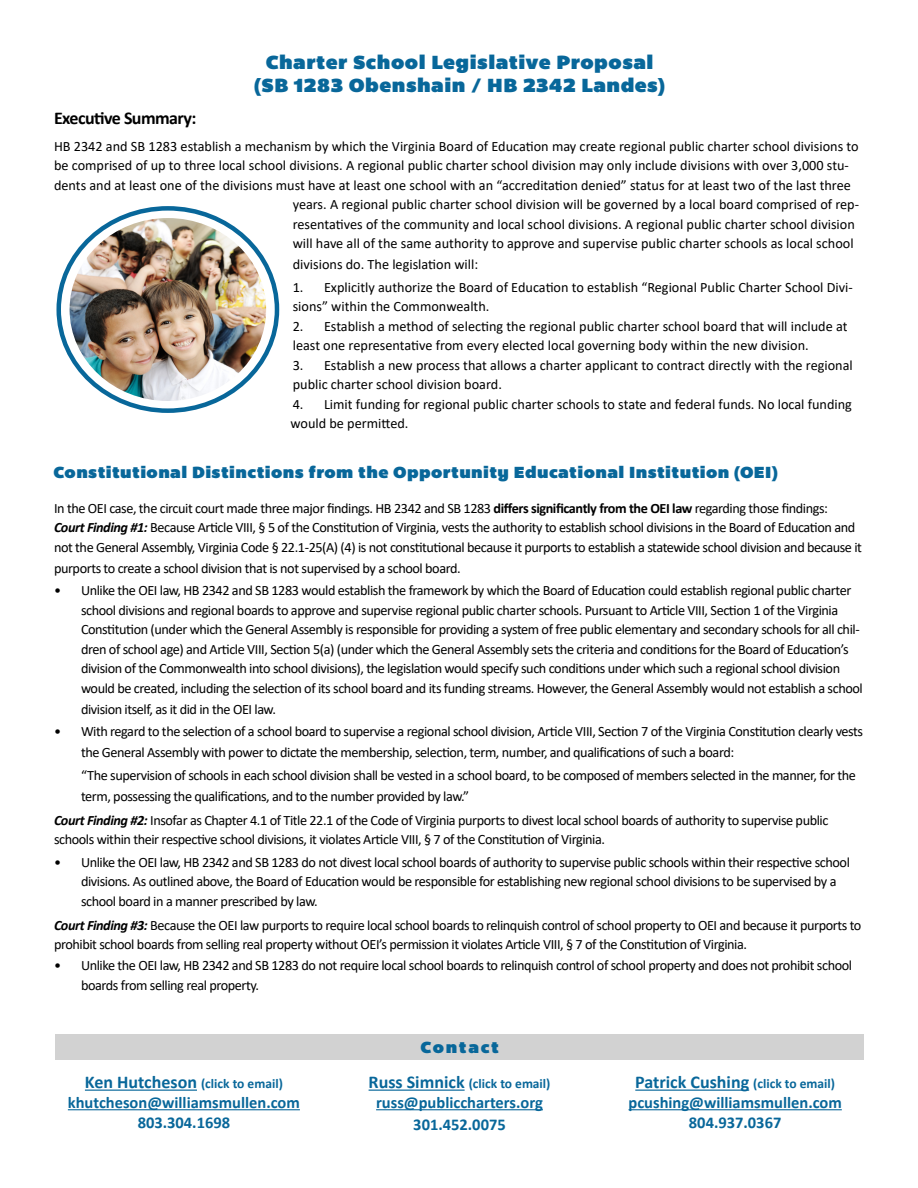
<style>
.page{position:relative;width:918px;height:1188px;background:#fff}
.page>*{position:absolute;margin:0;border:0;box-sizing:border-box;transform-origin:0 0}
.t1{font:19.5px/23.4px "Bemio";letter-spacing:.025em;color:#08679a;text-align:center}
.t2{font:700 18px "Calibri";color:#08679a}
.t3{font:700 18px "Calibri";letter-spacing:-.03em;color:#000}
.t4{font:700 16.5px/19.8px "Calibri";color:#08679a;text-align:center}
.t5{font:16.5px "Bemio";letter-spacing:.025em;color:#08679a}
.t6{font:16.5px "Bemio";letter-spacing:.1em;color:#08679a}
.t7{font:14.25px/19.5px "Calibri";letter-spacing:-.03em;color:#000}
.t8{font:14.25px/19.5px "Calibri";color:#000}
.t9{font:700 13.5px "Calibri";color:#08679a}
.s1{font-weight:700}
.s2{font-weight:700;font-style:italic}
.s3{font-size:18px}
.s4{font-size:13.5px}
</style>
<div class="page">
<svg style="left:59px;top:208px;width:218px;height:203px"></svg>
<img style="left:70px;top:218px;width:196px;height:183px">
<hr style="left:85px;top:1090px;width:112px;height:1px;background:#08679a">
<hr style="left:68px;top:1109px;width:232px;height:1px;background:#08679a">
<hr style="left:369px;top:1090px;width:96px;height:1px;background:#08679a">
<hr style="left:376px;top:1109px;width:167px;height:1px;background:#08679a">
<hr style="left:635px;top:1090px;width:114px;height:1px;background:#08679a">
<hr style="left:629px;top:1109px;width:213px;height:1px;background:#08679a">
<div style="left:55px;top:1034px;width:808px;height:26px;background:#d2d2d2"></div>
<p class="t1" style="left:254px;top:50px;width:412px">Charter School Legislative Proposal (SB 1283 Obenshain / HB 2342 Landes)</p>
<p class="t3" style="left:54px;top:105px;width:144px">Executive Summary:</p>
<p class="t8" style="left:54px;top:136px;width:806px">HB 2342 and SB 1283 establish a mechanism by which the Virginia Board of Education may create regional public charter school divisions to</p>
<p class="t8" style="left:54px;top:155px;width:797px">be comprised of up to three local school divisions. A regional public charter school division may only include divisions with over 3,000 stu-</p>
<p class="t8" style="left:54px;top:175px;width:798px">dents and at least one of the divisions must have at least one school with an “accreditation denied” status for at least two of the last three</p>
<p class="t8" style="left:293px;top:194px;width:568px">years. A regional public charter school division will be governed by a local board comprised of rep-</p>
<p class="t8" style="left:293px;top:214px;width:564px">resentatives of the community and local school divisions. A regional public charter school division</p>
<p class="t8" style="left:293px;top:233px;width:562px">will have all of the same authority to approve and supervise public charter schools as local school</p>
<p class="t8" style="left:293px;top:254px;width:187px">divisions do. The legislation will:</p>
<p class="t8" style="left:293px;top:277px;width:562px">1. Explicitly authorize the Board of Education to establish “Regional Public Charter School Divi&shy;sions” within the Commonwealth.</p>
<p class="t8" style="left:293px;top:316px;width:556px">2. Establish a method of selecting the regional public charter school board that will include at least one representative from every elected local governing body within the new division.</p>
<p class="t8" style="left:293px;top:355px;width:562px">3. Establish a new process that allows a charter applicant to contract directly with the regional public charter school division board.</p>
<p class="t8" style="left:290px;top:394px;width:563px">4. Limit funding for regional public charter schools to state and federal funds. No local funding would be permitted.</p>
<p class="t5" style="left:53px;top:459px;width:726px">Constitutional Distinctions from the Opportunity Educational Institution (OEI)</p>
<p class="t7" style="left:54px;top:498px;width:776px">In the OEI case, the circuit court made three major findings. HB 2342 and SB 1283 <span class="s1">differs significantly from the OEI law</span> regarding those findings:</p>
<p class="t7" style="left:54px;top:517px;width:810px"><span class="s2">Court Finding #1:</span> Because Article VIII, § 5 of the Constitution of Virginia, vests the authority to establish school divisions in the Board of Education and not the General Assembly, Virginia Code § 22.1-25(A) (4) is not constitutional because it purports to establish a statewide school division and because it</p>
<p class="t7" style="left:54px;top:558px;width:408px">purports to create a school division that is not supervised by a school board.</p>
<p class="t7" style="left:81px;top:580px;width:783px;text-indent:-27px">• Unlike the OEI law, HB 2342 and SB 1283 would establish the framework by which the Board of Education could establish regional public charter school divisions and regional boards to approve and supervise regional public charter schools. Pursuant to Article VIII, Section 1 of the Virginia Constitution (under which the General Assembly is responsible for providing a system of free public elementary and secondary schools for all chil&shy;dren of school age) and Article VIII, Section 5(a) (under which the General Assembly sets the criteria and conditions for the Board of Education’s division of the Commonwealth into school divisions), the legislation would specify such conditions under which such a regional school division would be created, including the selection of its school board and its funding streams. However, the General Assembly would not establish a school</p>
<p class="t7" style="left:81px;top:699px;width:197px">division itself, as it did in the OEI law.</p>
<p class="t7" style="left:81px;top:721px;width:784px;line-height:21px;text-indent:-27px">• With regard to the selection of a school board to supervise a regional school division, Article VIII, Section 7 of the Virginia Constitution clearly vests the General Assembly with power to dictate the membership, selection, term, number, and qualifications of such a board:</p>
<p class="t7" style="left:81px;top:764px;width:776px;line-height:21px">“The supervision of schools in each school division shall be vested in a school board, to be composed of members selected in the manner, for the term, possessing the qualifications, and to the number provided by law.”</p>
<p class="t7" style="left:54px;top:810px;width:776px"><span class="s2">Court Finding #2:</span> Insofar as Chapter 4.1 of Title 22.1 of the Code of Virginia purports to divest local school boards of authority to supervise public schools within their respective school divisions, it violates Article VIII, § 7 of the Constitution of Virginia.</p>
<p class="t7" style="left:81px;top:852px;width:770px;text-indent:-27px">• Unlike the OEI law, HB 2342 and SB 1283 do not divest local school boards of authority to supervise public schools within their respective school divisions. As outlined above, the Board of Education would be responsible for establishing new regional school divisions to be supervised by a school board in a manner prescribed by law.</p>
<p class="t7" style="left:54px;top:915px;width:809px"><span class="s2">Court Finding #3:</span> Because the OEI law purports to require local school boards to relinquish control of school property to OEI and because it purports to prohibit school boards from selling real property without OEI’s permission it violates Article VIII, § 7 of the Constitution of Virginia.</p>
<p class="t7" style="left:81px;top:955px;width:773px;text-indent:-27px">• Unlike the OEI law, HB 2342 and SB 1283 do not require local school boards to relinquish control of school property and does not prohibit school boards from selling real property.</p>
<p class="t9" style="left:85px;top:1074px;width:199px"><span class="s3">Ken Hutcheson</span> (click to email)</p>
<p class="t4" style="left:68px;top:1092px;width:234px">khutcheson@williamsmullen.com<br>803.304.1698</p>
<p class="t6" style="left:420px;top:1035px;width:80px">Contact</p>
<p class="t9" style="left:369px;top:1074px;width:183px"><span class="s3">Russ Simnick</span> (click to email)</p>
<p class="t4" style="left:376px;top:1092px;width:168px">russ@publiccharters.org</p>
<p class="t4" style="left:413px;top:1114px;width:94px">301.452.0075</p>
<p class="t2" style="left:635px;top:1069px;width:201px">Patrick Cushing <span class="s4">(click to email)</span></p>
<p class="t4" style="left:629px;top:1092px;width:215px">pcushing@williamsmullen.com</p>
<p class="t4" style="left:689px;top:1112px;width:94px">804.937.0367</p>
</div>
